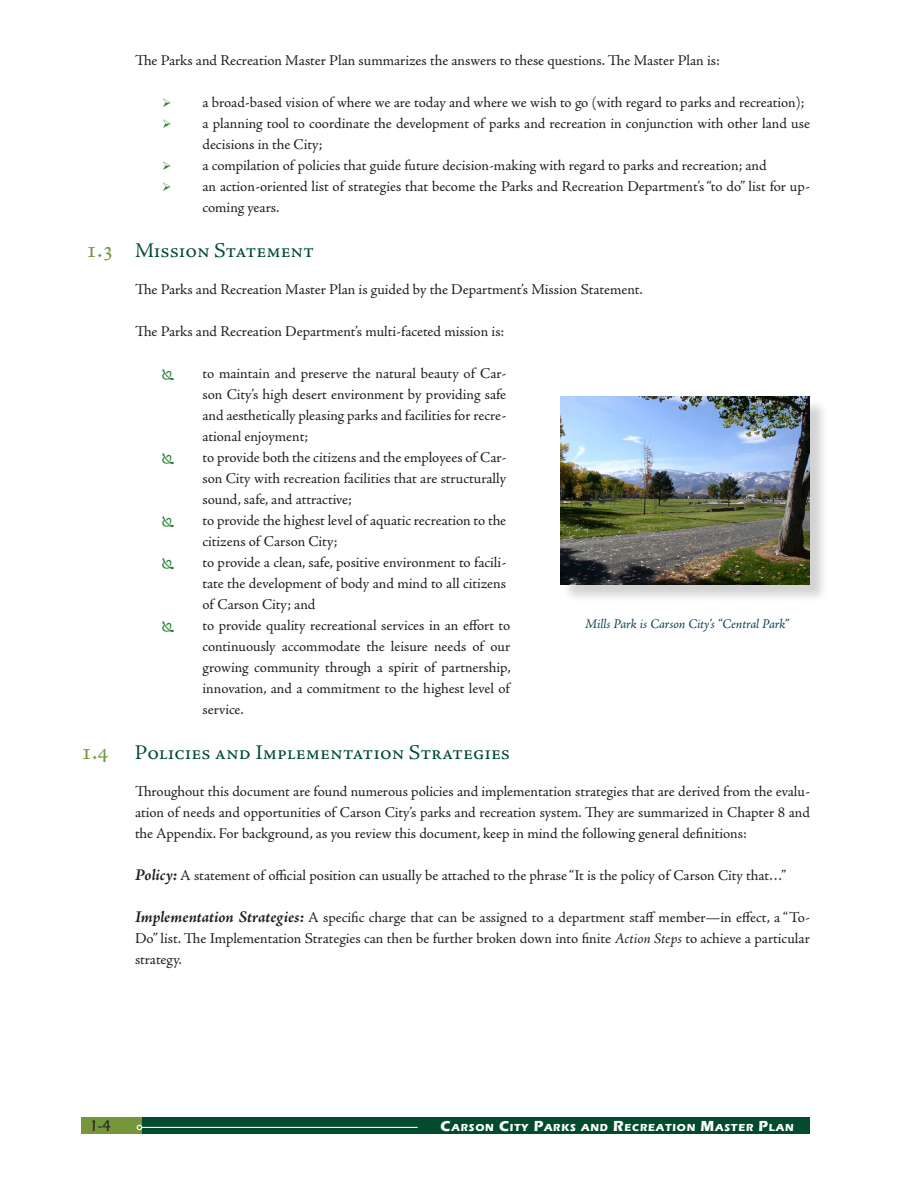
<style>
.page{position:relative;width:918px;height:1188px;background:#fff}
.page>*{position:absolute;margin:0;border:0;box-sizing:border-box;transform-origin:0 0}
.t1{font:21px "Adobe Jenson Pro";color:#014c2e}
.t2{font:500 15.75px "Eras ITC";color:#231f20}
.t3{font:15px/21px "Adobe Jenson Pro";letter-spacing:.005em;color:#231f20}
.t4{font:italic 13.5px "Adobe Jenson Pro";letter-spacing:-.005em;color:#003f4f}
.t5{font:700 10.5px "Eras ITC";letter-spacing:.07em;color:#fff}
.s1{color:#268234}
.s2{font-size:24px;color:#75963b}
.s3{font-weight:700;font-style:italic;font-size:16.5px}
.s4{font-style:italic}
.s5{font-size:15px}
</style>
<div class="page">
<div style="left:81px;top:1118px;width:65px;height:16px;background:#75963b"></div>
<div style="left:142px;top:1118px;width:668px;height:16px;background:#014c2e"></div>
<hr style="left:142px;top:1127px;width:276px;height:1px;background:#fff">
<svg style="left:137px;top:1125px;width:5px;height:5px"></svg>
<div style="left:562px;top:398px;width:268px;height:206px;background:#231f20;opacity:.2"></div>
<img style="left:560px;top:397px;width:250px;height:187px">
<p class="t3" style="left:135px;top:50px;width:586px">The Parks and Recreation Master Plan summarizes the answers to these questions. The Master Plan is:</p>
<p class="t3" style="left:162px;top:92px;width:644px"><span class="s1">➢</span> a broad-based vision of where we are today and where we wish to go (with regard to parks and recreation);</p>
<p class="t3" style="left:202px;top:113px;width:609px;text-indent:-40px"><span class="s1">➢</span> a planning tool to coordinate the development of parks and recreation in conjunction with other land use decisions in the City;</p>
<p class="t3" style="left:162px;top:155px;width:606px"><span class="s1">➢</span> a compilation of policies that guide future decision-making with regard to parks and recreation; and</p>
<p class="t3" style="left:202px;top:176px;width:609px;text-indent:-40px"><span class="s1">➢</span> an action-oriented list of strategies that become the Parks and Recreation Department’s “to do” list for up&shy;coming years.</p>
<h1 class="t1" style="left:86px;top:238px;width:230px"><span class="s2">1.3</span> Mission Statement</h1>
<p class="t3" style="left:135px;top:279px;width:509px">The Parks and Recreation Master Plan is guided by the Department’s Mission Statement.</p>
<p class="t3" style="left:135px;top:321px;width:371px">The Parks and Recreation Department’s multi-faceted mission is:</p>
<p class="t3" style="left:202px;top:363px;width:311px">to maintain and preserve the natural beauty of Car&shy;son City’s high desert environment by providing safe and aesthetically pleasing parks and facilities for recre&shy;ational enjoyment;<br>to provide both the citizens and the employees of Car&shy;son City with recreation facilities that are structurally sound, safe, and attractive;<br>to provide the highest level of aquatic recreation to the citizens of Carson City;<br>to provide a clean, safe, positive environment to facili&shy;tate the development of body and mind to all citizens of Carson City; and<br>to provide quality recreational services in an effort to continuously accommodate the leisure needs of our growing community through a spirit of partnership, innovation, and a commitment to the highest level of service.</p>
<h1 class="t1" style="left:81px;top:741px;width:431px"><span class="s2">1.4</span> Policies and Implementation Strategies</h1>
<p class="t3" style="left:135px;top:781px;width:677px;text-align:justify">Throughout this document are found numerous policies and implementation strategies that are derived from the evalu&shy;ation of needs and opportunities of Carson City’s parks and recreation system. They are summarized in Chapter 8 and the Appendix. For background, as you review this document, keep in mind the following general definitions:</p>
<p class="t3" style="left:135px;top:865px;width:653px"><span class="s3">Policy:</span> A statement of official position can usually be attached to the phrase “It is the policy of Carson City that…”</p>
<p class="t3" style="left:135px;top:907px;width:677px;text-align:justify"><span class="s3">Implementation Strategies:</span> A specific charge that can be assigned to a department staff member—in effect, a “To-Do” list. The Implementation Strategies can then be further broken down into finite <span class="s4">Action Steps</span> to achieve a particular strategy.</p>
<p class="t4" style="left:585px;top:616px;width:206px">Mills Park is Carson City’s “Central Park”</p>
<p class="t2" style="left:89px;top:1117px;width:23px">1-4</p>
<p class="t5" style="left:441px;top:1122px;width:355px"><span class="s5">C</span>ARSON <span class="s5">C</span>ITY <span class="s5">P</span>ARKS AND <span class="s5">R</span>ECREATION <span class="s5">M</span>ASTER <span class="s5">P</span>LAN</p>
</div>
